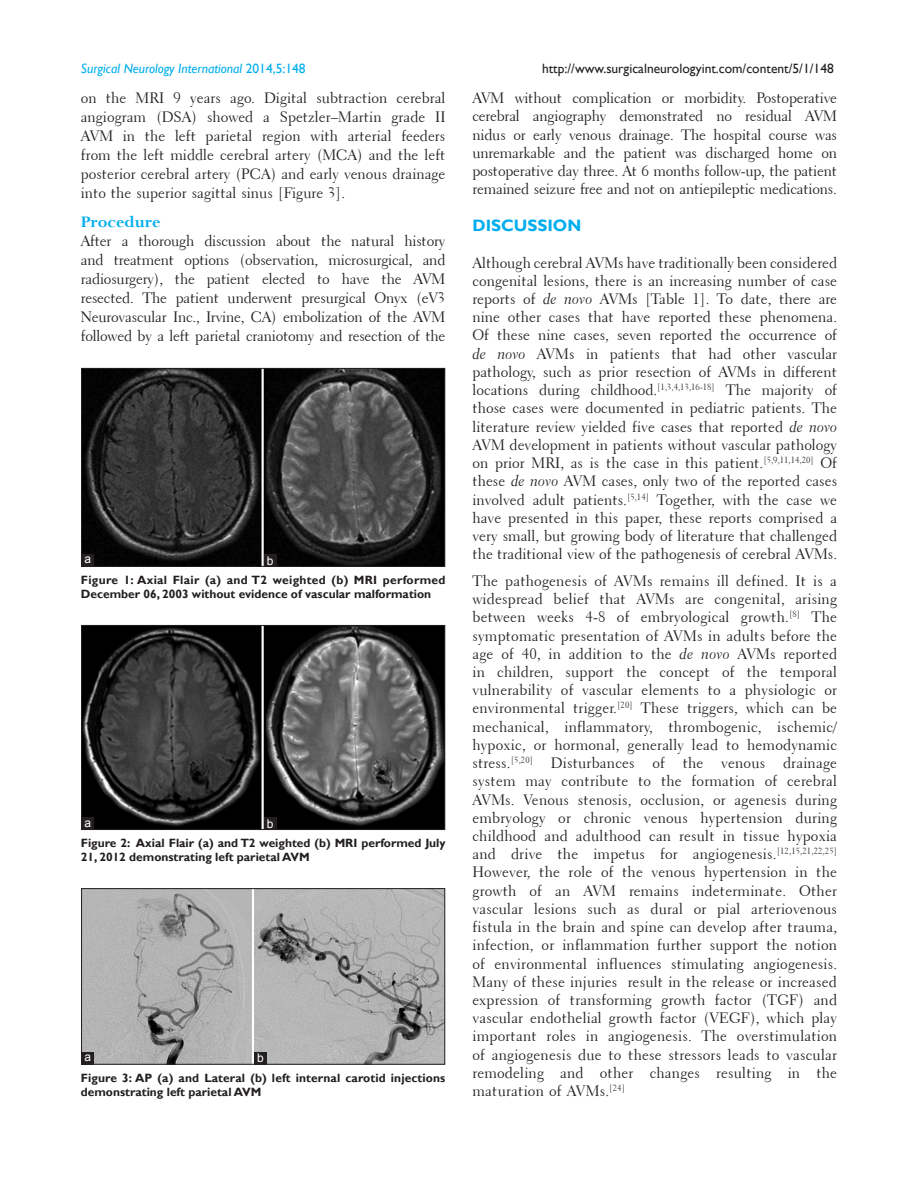
<style>
.page{position:relative;width:918px;height:1188px;background:#fff}
.page>*{position:absolute;margin:0;border:0;box-sizing:border-box;transform-origin:0 0}
.t1{font:700 18px "Perpetua";color:#00aeef}
.t2{font:700 16.5px "Gill Sans";color:#00aeef}
.TX{font:15px/18.1px "Transitional 521 BT Roman A";color:#231f20;text-align:justify}
.t3{font:13.5px "Gill Sans";color:#231f20}
.t4{font:italic 13.5px "Gill Sans";color:#00aeef}
.FGC{font:700 12px/14.4px "Gill Sans";color:#231f20}
.LABEL{font:12px "Arial";color:#fff}
.s1{font-style:normal}
.s2{font-family:"Transitional 521 BT Cursive A"}
</style>
<div class="page">
<img style="left:83px;top:890px;width:360px;height:172px">
<div style="left:81px;top:888px;width:364px;height:176px;border:1px solid #231f20"></div>
<div style="left:254px;top:1052px;width:13px;height:12px;background:#231f20"></div>
<div style="left:81px;top:1052px;width:13px;height:12px;background:#231f20"></div>
<img style="left:83px;top:627px;width:360px;height:201px">
<div style="left:81px;top:625px;width:364px;height:205px;border:1px solid #231f20"></div>
<div style="left:264px;top:817px;width:13px;height:13px;background:#231f20"></div>
<div style="left:81px;top:817px;width:13px;height:13px;background:#231f20"></div>
<img style="left:83px;top:370px;width:360px;height:195px">
<div style="left:81px;top:368px;width:364px;height:199px;border:1px solid #231f20"></div>
<div style="left:264px;top:554px;width:13px;height:13px;background:#231f20"></div>
<div style="left:81px;top:554px;width:13px;height:13px;background:#231f20"></div>
<p class="t4" style="left:81px;top:61px;width:226px">Surgical Neurology International <span class="s1">2014,5:148</span></p>
<p class="t3" style="left:542px;top:61px;width:293px">http://www.surgicalneurologyint.com/content/5/1/148</p>
<p class="TX" style="left:81px;top:89px;width:366px;line-height:19px">on the MRI 9 years ago. Digital subtraction cerebral angiogram (DSA) showed a Spetzler–Martin grade II AVM in the left parietal region with arterial feeders from the left middle cerebral artery (MCA) and the left posterior cerebral artery (PCA) and early venous drainage into the superior sagittal sinus [Figure 3].</p>
<h2 class="t1" style="left:81px;top:211px;width:81px">Procedure</h2>
<p class="TX" style="left:81px;top:232px;width:366px;line-height:19px">After a thorough discussion about the natural history and treatment options (observation, microsurgical, and radiosurgery), the patient elected to have the AVM resected. The patient underwent presurgical Onyx (eV3<br>Neurovascular Inc., Irvine, CA) embolization of the AVM followed by a left parietal craniotomy and resection of the</p>
<p class="TX" style="left:472px;top:89px;width:366px">AVM without complication or morbidity. Postoperative cerebral angiography demonstrated no residual AVM nidus or early venous drainage. The hospital course was unremarkable and the patient was discharged home on postoperative day three. At 6 months follow‑up, the patient remained seizure free and not on antiepileptic medications.</p>
<h1 class="t2" style="left:472px;top:216px;width:110px">DISCUSSION</h1>
<p class="TX" style="left:472px;top:253px;width:366px">Although cerebral AVMs have traditionally been considered congenital lesions, there is an increasing number of case reports of <span class="s2">de novo</span> AVMs [Table 1]. To date, there are nine other cases that have reported these phenomena.<br>Of these nine cases, seven reported the occurrence of <span class="s2">de novo</span> AVMs in patients that had other vascular pathology, such as prior resection of AVMs in different locations during childhood.<sup>[1,3,4,13,16‑18]</sup> The majority of those cases were documented in pediatric patients. The literature review yielded five cases that reported <span class="s2">de novo </span>AVM development in patients without vascular pathology on prior MRI, as is the case in this patient.<sup>[5,9,11,14,20]</sup> Of these <span class="s2">de novo</span> AVM cases, only two of the reported cases involved adult patients.<sup>[5,14]</sup> Together, with the case we have presented in this paper, these reports comprised a very small, but growing body of literature that challenged the traditional view of the pathogenesis of cerebral AVMs.</p>
<p class="TX" style="left:472px;top:572px;width:366px">The pathogenesis of AVMs remains ill defined. It is a widespread belief that AVMs are congenital, arising between weeks 4-8 of embryological growth.<sup>[8]</sup> The symptomatic presentation of AVMs in adults before the age of 40, in addition to the <span class="s2">de novo</span> AVMs reported in children, support the concept of the temporal vulnerability of vascular elements to a physiologic or environmental trigger.<sup>[20]</sup> These triggers, which can be mechanical, inflammatory, thrombogenic, ischemic/ hypoxic, or hormonal, generally lead to hemodynamic stress.<sup>[5,20]</sup> Disturbances of the venous drainage system may contribute to the formation of cerebral AVMs. Venous stenosis, occlusion, or agenesis during embryology or chronic venous hypertension during childhood and adulthood can result in tissue hypoxia and drive the impetus for angiogenesis.<sup>[12,15,21,22,25] </sup>However, the role of the venous hypertension in the growth of an AVM remains indeterminate. Other vascular lesions such as dural or pial arteriovenous fistula in the brain and spine can develop after trauma, infection, or inflammation further support the notion of environmental influences stimulating angiogenesis.<br>Many of these injuries result in the release or increased expression of transforming growth factor (TGF) and vascular endothelial growth factor (VEGF), which play important roles in angiogenesis. The overstimulation of angiogenesis due to these stressors leads to vascular remodeling and other changes resulting in the maturation of AVMs.<sup>[24]</sup></p>
<p class="LABEL" style="left:84px;top:551px;width:8px">a</p>
<p class="LABEL" style="left:267px;top:552px;width:8px">b</p>
<p class="FGC" style="left:81px;top:573px;width:366px">Figure 1: Axial Flair (a) and T2 weighted (b) MRI performed<br>December 06, 2003 without evidence of vascular malformation</p>
<p class="LABEL" style="left:84px;top:815px;width:8px">a</p>
<p class="LABEL" style="left:267px;top:816px;width:8px">b</p>
<p class="FGC" style="left:81px;top:836px;width:366px">Figure 2: Axial Flair (a) and T2 weighted (b) MRI performed July<br>21, 2012 demonstrating left parietal AVM</p>
<p class="LABEL" style="left:84px;top:1049px;width:8px">a</p>
<p class="LABEL" style="left:257px;top:1050px;width:8px">b</p>
<p class="FGC" style="left:81px;top:1071px;width:366px">Figure 3: AP (a) and Lateral (b) left internal carotid injections demonstrating left parietal AVM</p>
</div>
